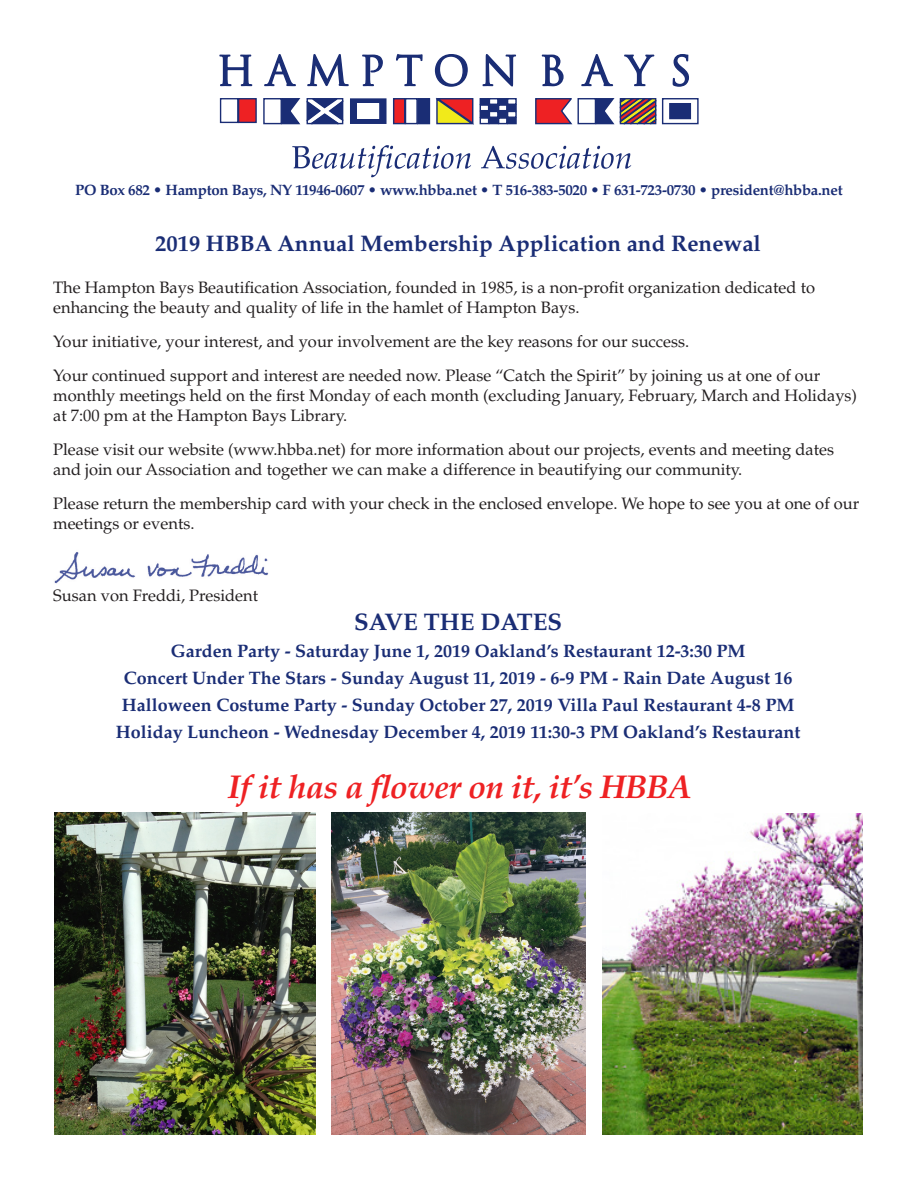
<style>
.page{position:relative;width:918px;height:1188px;background:#fff}
.page>*{position:absolute;margin:0;border:0;box-sizing:border-box;transform-origin:0 0}
.t1{font:italic 700 33px "Palatino";letter-spacing:-.02em;color:#ee2123}
.t2{font:700 24px "Palatino";color:#1a2d75}
.t3{font:700 22.5px "Palatino";color:#1a2d75}
.t4{font:700 18px/27px "Palatino";color:#1a2d75;text-align:center}
.t5{font:16.5px/20.2px "Palatino";color:#231f20}
.t6{font:700 15px "Palatino";letter-spacing:-.02em;color:#1a2d75}
</style>
<div class="page">
<img style="left:54px;top:552px;width:215px;height:32px">
<svg style="left:292px;top:145px;width:179px;height:32px"></svg>
<svg style="left:481px;top:146px;width:150px;height:23px"></svg>
<svg style="left:535px;top:98px;width:38px;height:27px"></svg>
<div style="left:578px;top:98px;width:18px;height:26px;background:#fff;border:1px solid #1a2d75"></div>
<svg style="left:595px;top:98px;width:104px;height:27px"></svg>
<svg style="left:219px;top:54px;width:34px;height:33px"></svg>
<svg style="left:264px;top:54px;width:32px;height:33px"></svg>
<svg style="left:307px;top:54px;width:42px;height:33px"></svg>
<svg style="left:362px;top:54px;width:21px;height:33px"></svg>
<svg style="left:396px;top:54px;width:27px;height:33px"></svg>
<svg style="left:434px;top:54px;width:34px;height:33px"></svg>
<svg style="left:482px;top:54px;width:34px;height:33px"></svg>
<svg style="left:541px;top:54px;width:23px;height:33px"></svg>
<svg style="left:581px;top:54px;width:33px;height:33px"></svg>
<svg style="left:624px;top:54px;width:31px;height:33px"></svg>
<svg style="left:672px;top:54px;width:17px;height:33px"></svg>
<div style="left:238px;top:98px;width:19px;height:25px;background:#ee2123;border:1px solid #1a2d75"></div>
<div style="left:220px;top:98px;width:19px;height:25px;background:#fff;border:1px solid #1a2d75"></div>
<svg style="left:281px;top:97px;width:236px;height:28px"></svg>
<div style="left:263px;top:98px;width:19px;height:26px;background:#fff;border:1px solid #1a2d75"></div>
<img style="left:332px;top:812px;width:254px;height:322px">
<img style="left:603px;top:814px;width:260px;height:320px">
<img style="left:54px;top:812px;width:261px;height:322px">
<p class="t6" style="left:75px;top:181px;width:769px">PO Box 682 • Hampton Bays, NY 11946-0607 • www.hbba.net • T 516-383-5020 • F 631-723-0730 • president@hbba.net</p>
<h3 class="t3" style="left:155px;top:230px;width:607px">2019 HBBA Annual Membership Application and Renewal</h3>
<p class="t5" style="left:53px;top:277px;width:763px">The Hampton Bays Beautification Association, founded in 1985, is a non-profit organization dedicated to enhancing the beauty and quality of life in the hamlet of Hampton Bays.</p>
<p class="t5" style="left:53px;top:325px;width:769px;line-height:33.8px">Your initiative, your interest, and your involvement are the key reasons for our success.<br>Your continued support and interest are needed now. Please “Catch the Spirit” by joining us at one of our</p>
<p class="t5" style="left:53px;top:385px;width:805px">monthly meetings held on the first Monday of each month (excluding January, February, March and Holidays) at 7:00 pm at the Hampton Bays Library.</p>
<p class="t5" style="left:53px;top:439px;width:782px">Please visit our website (www.hbba.net) for more information about our projects, events and meeting dates and join our Association and together we can make a difference in beautifying our community.</p>
<p class="t5" style="left:53px;top:493px;width:808px">Please return the membership card with your check in the enclosed envelope. We hope to see you at one of our meetings or events.</p>
<p class="t5" style="left:53px;top:586px;width:207px">Susan von Freddi, President</p>
<h2 class="t2" style="left:354px;top:608px;width:210px">SAVE THE DATES</h2>
<p class="t4" style="left:116px;top:638px;width:686px">Garden Party - Saturday June 1, 2019 Oakland’s Restaurant 12-3:30 PM<br>Concert Under The Stars - Sunday August 11, 2019 - 6-9 PM - Rain Date August 16<br>Halloween Costume Party - Sunday October 27, 2019 Villa Paul Restaurant 4-8 PM Holiday Luncheon - Wednesday December 4, 2019 11:30-3 PM Oakland’s Restaurant</p>
<h1 class="t1" style="left:228px;top:768px;width:465px">If it has a flower on it, it’s HBBA</h1>
</div>
